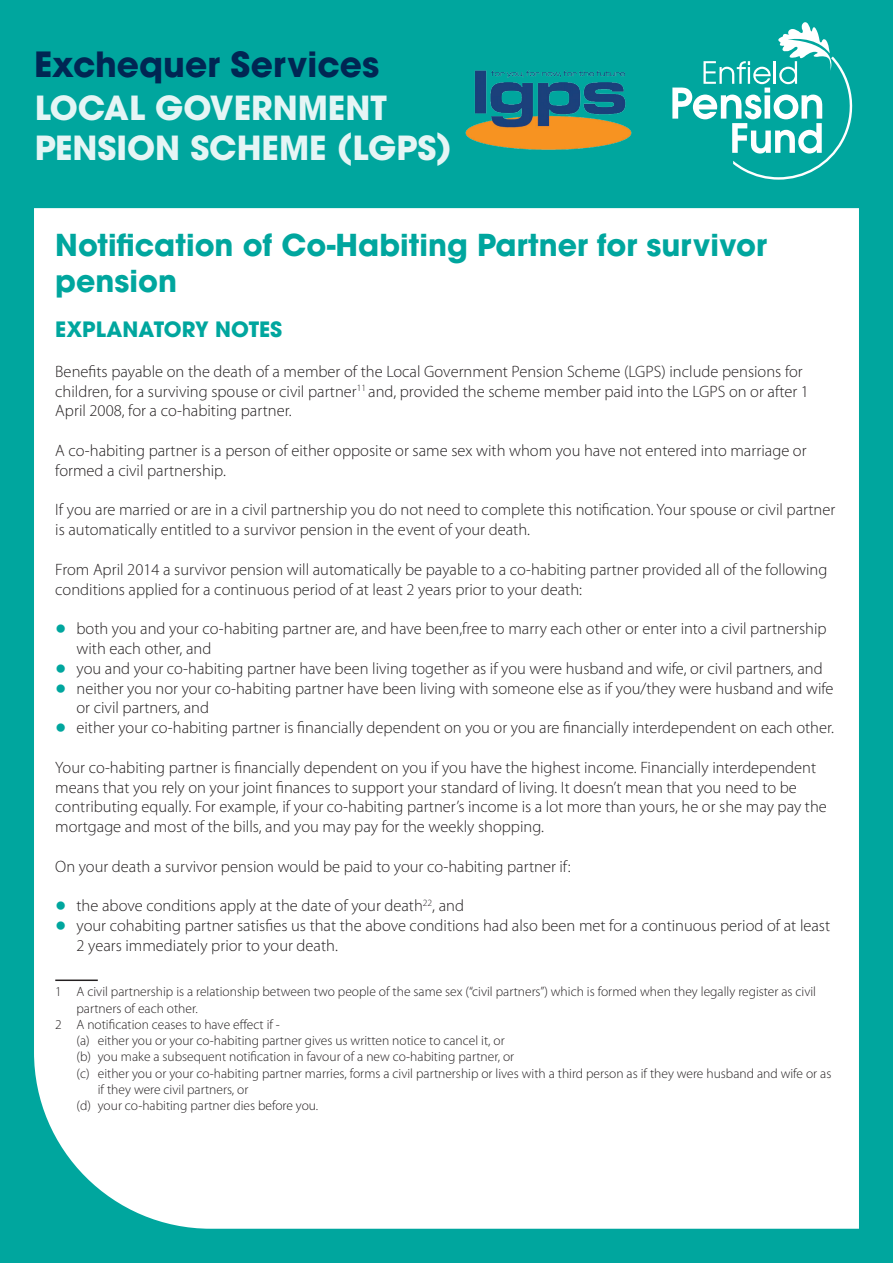
<style>
.page{position:relative;width:893px;height:1263px;background:#00a69e}
.page>*{position:absolute;margin:0;border:0;box-sizing:border-box;transform-origin:0 0}
.Title_dark_blue{font:700 34.5px "ITC Avant Garde Pro";color:#002653}
.t1{font:700 33px/39.6px "ITC Avant Garde Pro";color:#fff}
.head{font:700 30px/36px "ITC Avant Garde Pro";color:#00a69e}
.Subhead_-_teal{font:700 21px "ITC Avant Garde Pro";color:#00a69e}
.body_copy_11pt{font:300 16.5px/19.8px "Myriad Pro";color:#231f20}
.Footnote{font:300 13.5px/16.2px "Myriad Pro";color:#231f20}
</style>
<div class="page">
<div style="left:34px;top:208px;width:825px;height:1021px;background:#fff"></div>
<svg style="left:672px;top:22px;width:181px;height:158px"></svg>
<hr style="left:55px;top:979px;width:43px;height:2px;background:#231f20">
<img style="left:465px;top:70px;width:167px;height:80px">
<svg style="left:57px;top:624px;width:8px;height:9px"></svg>
<svg style="left:57px;top:664px;width:8px;height:8px"></svg>
<svg style="left:57px;top:684px;width:8px;height:8px"></svg>
<svg style="left:57px;top:723px;width:8px;height:9px"></svg>
<svg style="left:57px;top:901px;width:8px;height:9px"></svg>
<svg style="left:57px;top:921px;width:8px;height:9px"></svg>
<p class="Title_dark_blue" style="left:34px;top:41px;width:347px">Exchequer Services</p>
<h2 class="t1" style="left:34px;top:88px;width:419px">LOCAL GOVERNMENT<br>PENSION SCHEME (LGPS)</h2>
<p class="head" style="left:55px;top:227px;width:713px">Notification of Co-Habiting Partner for survivor pension</p>
<p class="Subhead_-_teal" style="left:55px;top:315px;width:229px">EXPLANATORY NOTES</p>
<p class="body_copy_11pt" style="left:55px;top:361px;width:755px">Benefits payable on the death of a member of the Local Government Pension Scheme (LGPS) include pensions for children, for a surviving spouse or civil partner<sup>11</sup> and, provided the scheme member paid into the LGPS on or after 1<br>April 2008, for a co-habiting partner.</p>
<p class="body_copy_11pt" style="left:55px;top:440px;width:753px">A co-habiting partner is a person of either opposite or same sex with whom you have not entered into marriage or formed a civil partnership.</p>
<p class="body_copy_11pt" style="left:55px;top:500px;width:781px">If you are married or are in a civil partnership you do not need to complete this notification. Your spouse or civil partner is automatically entitled to a survivor pension in the event of your death.</p>
<p class="body_copy_11pt" style="left:55px;top:559px;width:774px">From April 2014 a survivor pension will automatically be payable to a co-habiting partner provided all of the following conditions applied for a continuous period of at least 2 years prior to your death:</p>
<p class="body_copy_11pt" style="left:77px;top:619px;width:751px">both you and your co-habiting partner are, and have been,free to marry each other or enter into a civil partnership with each other, and</p>
<p class="body_copy_11pt" style="left:77px;top:658px;width:748px">you and your co-habiting partner have been living together as if you were husband and wife, or civil partners, and</p>
<p class="body_copy_11pt" style="left:77px;top:678px;width:758px">neither you nor your co-habiting partner have been living with someone else as if you/they were husband and wife or civil partners, and</p>
<p class="body_copy_11pt" style="left:77px;top:718px;width:759px">either your co-habiting partner is financially dependent on you or you are financially interdependent on each other.</p>
<p class="body_copy_11pt" style="left:55px;top:757px;width:773px">Your co-habiting partner is financially dependent on you if you have the highest income. Financially interdependent means that you rely on your joint finances to support your standard of living. It doesn’t mean that you need to be contributing equally. For example, if your co-habiting partner’s income is a lot more than yours, he or she may pay the mortgage and most of the bills, and you may pay for the weekly shopping.</p>
<p class="body_copy_11pt" style="left:55px;top:856px;width:517px">On your death a survivor pension would be paid to your co-habiting partner if:</p>
<p class="body_copy_11pt" style="left:77px;top:896px;width:389px">the above conditions apply at the date of your death<sup>22</sup>, and</p>
<p class="body_copy_11pt" style="left:77px;top:916px;width:755px">your cohabiting partner satisfies us that the above conditions had also been met for a continuous period of at least<br>2 years immediately prior to your death.</p>
<p class="Footnote" style="left:77px;top:984px;width:741px;text-indent:-21px">1 A civil partnership is a relationship between two people of the same sex (“civil partners”) which is formed when they legally register as civil partners of each other.</p>
<p class="Footnote" style="left:55px;top:1016px;width:226px">2 A notification ceases to have effect if -</p>
<p class="Footnote" style="left:77px;top:1032px;width:430px">(a) either you or your co-habiting partner gives us written notice to cancel it, or</p>
<p class="Footnote" style="left:77px;top:1048px;width:439px">(b) you make a subsequent notification in favour of a new co-habiting partner, or</p>
<p class="Footnote" style="left:98px;top:1065px;width:735px;text-indent:-21px">(c) either you or your co-habiting partner marries, forms a civil partnership or lives with a third person as if they were husband and wife or as if they were civil partners, or</p>
<p class="Footnote" style="left:77px;top:1097px;width:243px">(d) your co-habiting partner dies before you.</p>
</div>
